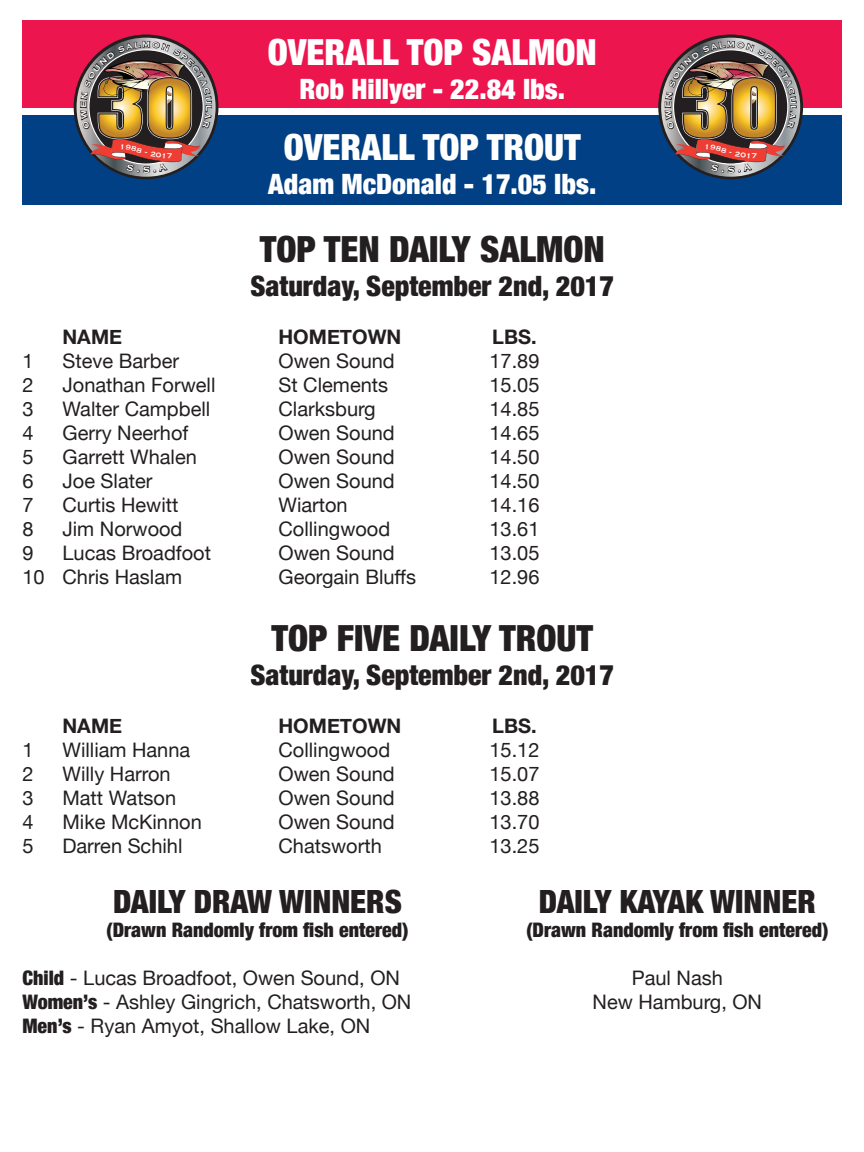
<style>
.page{position:relative;width:864px;height:1152px;background:#fff}
.page>*{position:absolute;margin:0;border:0;box-sizing:border-box;transform-origin:0 0}
.t1{font:900 condensed 36px "Helvetica Neue";color:#231f20}
.t2{font:900 condensed 36px "Helvetica Neue";color:#fff}
.t3{font:900 condensed 32px "Helvetica Neue";color:#231f20}
.t4{font:900 condensed 28px "Helvetica Neue";color:#231f20}
.t5{font:900 condensed 28px "Helvetica Neue";color:#fff}
.t6{font:20px "Helvetica Neue";color:#231f20}
.t7{font:900 condensed 20px "Helvetica Neue";color:#231f20}
.t8{font:700 20px "Helvetica Neue";color:#231f20}
.s1{font-weight:900;font-stretch:condensed}
</style>
<div class="page">
<div style="left:22px;top:21px;width:820px;height:87px;background:#ed154e"></div>
<div style="left:22px;top:115px;width:820px;height:89px;background:#014084"></div>
<img style="left:664px;top:34px;width:133px;height:146px">
<img style="left:79px;top:34px;width:134px;height:146px">
<p class="t2" style="left:268px;top:22px;width:330px">OVERALL TOP SALMON</p>
<p class="t5" style="left:299px;top:66px;width:267px">Rob Hillyer - 22.84 lbs.</p>
<p class="t2" style="left:284px;top:118px;width:298px">OVERALL TOP TROUT</p>
<p class="t5" style="left:268px;top:161px;width:329px">Adam McDonald - 17.05 lbs.</p>
<p class="t1" style="left:260px;top:220px;width:346px">TOP TEN DAILY SALMON</p>
<p class="t4" style="left:251px;top:263px;width:365px">Saturday, September 2nd, 2017</p>
<p class="t8" style="left:62px;top:321px;width:61px">NAME</p>
<p class="t8" style="left:278px;top:321px;width:124px">HOMETOWN</p>
<p class="t8" style="left:492px;top:321px;width:46px">LBS.</p>
<p class="t6" style="left:22px;top:346px;width:13px">1</p>
<p class="t6" style="left:62px;top:346px;width:118px">Steve Barber</p>
<p class="t6" style="left:278px;top:346px;width:118px">Owen Sound</p>
<p class="t6" style="left:489px;top:346px;width:52px">17.89</p>
<p class="t6" style="left:22px;top:370px;width:13px">2</p>
<p class="t6" style="left:62px;top:370px;width:154px">Jonathan Forwell</p>
<p class="t6" style="left:278px;top:370px;width:111px">St Clements</p>
<p class="t6" style="left:489px;top:370px;width:52px">15.05</p>
<p class="t6" style="left:22px;top:394px;width:13px">3</p>
<p class="t6" style="left:62px;top:394px;width:149px">Walter Campbell</p>
<p class="t6" style="left:278px;top:394px;width:99px">Clarksburg</p>
<p class="t6" style="left:489px;top:394px;width:52px">14.85</p>
<p class="t6" style="left:22px;top:418px;width:13px">4</p>
<p class="t6" style="left:62px;top:418px;width:127px">Gerry Neerhof</p>
<p class="t6" style="left:278px;top:418px;width:118px">Owen Sound</p>
<p class="t6" style="left:489px;top:418px;width:52px">14.65</p>
<p class="t6" style="left:22px;top:442px;width:13px">5</p>
<p class="t6" style="left:62px;top:442px;width:136px">Garrett Whalen</p>
<p class="t6" style="left:278px;top:442px;width:118px">Owen Sound</p>
<p class="t6" style="left:489px;top:442px;width:52px">14.50</p>
<p class="t6" style="left:22px;top:466px;width:13px">6</p>
<p class="t6" style="left:62px;top:466px;width:91px">Joe Slater</p>
<p class="t6" style="left:278px;top:466px;width:118px">Owen Sound</p>
<p class="t6" style="left:489px;top:466px;width:52px">14.50</p>
<p class="t6" style="left:22px;top:490px;width:13px">7</p>
<p class="t6" style="left:62px;top:490px;width:117px">Curtis Hewitt</p>
<p class="t6" style="left:278px;top:490px;width:71px">Wiarton</p>
<p class="t6" style="left:489px;top:490px;width:52px">14.16</p>
<p class="t6" style="left:22px;top:514px;width:13px">8</p>
<p class="t6" style="left:62px;top:514px;width:121px">Jim Norwood</p>
<p class="t6" style="left:278px;top:514px;width:113px">Collingwood</p>
<p class="t6" style="left:489px;top:514px;width:52px">13.61</p>
<p class="t6" style="left:22px;top:538px;width:13px">9</p>
<p class="t6" style="left:62px;top:538px;width:150px">Lucas Broadfoot</p>
<p class="t6" style="left:278px;top:538px;width:118px">Owen Sound</p>
<p class="t6" style="left:489px;top:538px;width:52px">13.05</p>
<p class="t6" style="left:22px;top:562px;width:161px">10 Chris Haslam</p>
<p class="t6" style="left:278px;top:562px;width:139px">Georgain Bluffs</p>
<p class="t6" style="left:489px;top:562px;width:52px">12.96</p>
<p class="t1" style="left:272px;top:608px;width:323px">TOP FIVE DAILY TROUT</p>
<p class="t4" style="left:251px;top:652px;width:365px">Saturday, September 2nd, 2017</p>
<p class="t8" style="left:62px;top:710px;width:61px">NAME</p>
<p class="t8" style="left:278px;top:710px;width:124px">HOMETOWN</p>
<p class="t8" style="left:492px;top:710px;width:46px">LBS.</p>
<p class="t6" style="left:22px;top:735px;width:13px">1</p>
<p class="t6" style="left:62px;top:735px;width:129px">William Hanna</p>
<p class="t6" style="left:278px;top:735px;width:113px">Collingwood</p>
<p class="t6" style="left:489px;top:735px;width:52px">15.12</p>
<p class="t6" style="left:22px;top:759px;width:13px">2</p>
<p class="t6" style="left:62px;top:759px;width:110px">Willy Harron</p>
<p class="t6" style="left:278px;top:759px;width:118px">Owen Sound</p>
<p class="t6" style="left:489px;top:759px;width:52px">15.07</p>
<p class="t6" style="left:22px;top:783px;width:13px">3</p>
<p class="t6" style="left:62px;top:783px;width:115px">Matt Watson</p>
<p class="t6" style="left:278px;top:783px;width:118px">Owen Sound</p>
<p class="t6" style="left:489px;top:783px;width:52px">13.88</p>
<p class="t6" style="left:22px;top:807px;width:13px">4</p>
<p class="t6" style="left:62px;top:807px;width:141px">Mike McKinnon</p>
<p class="t6" style="left:278px;top:807px;width:118px">Owen Sound</p>
<p class="t6" style="left:489px;top:807px;width:52px">13.70</p>
<p class="t6" style="left:22px;top:831px;width:13px">5</p>
<p class="t6" style="left:62px;top:831px;width:122px">Darren Schihl</p>
<p class="t6" style="left:278px;top:831px;width:105px">Chatsworth</p>
<p class="t6" style="left:489px;top:831px;width:52px">13.25</p>
<p class="t3" style="left:113px;top:875px;width:290px">DAILY DRAW WINNERS</p>
<p class="t7" style="left:106px;top:914px;width:304px">(Drawn Randomly from fish entered)</p>
<p class="t6" style="left:22px;top:964px;width:379px"><span class="s1">Child</span> - Lucas Broadfoot, Owen Sound, ON</p>
<p class="t6" style="left:22px;top:988px;width:390px"><span class="s1">Women’s</span> - Ashley Gingrich, Chatsworth, ON</p>
<p class="t6" style="left:22px;top:1012px;width:349px"><span class="s1">Men’s</span> - Ryan Amyot, Shallow Lake, ON</p>
<p class="t3" style="left:539px;top:875px;width:278px">DAILY KAYAK WINNER</p>
<p class="t7" style="left:526px;top:914px;width:304px">(Drawn Randomly from fish entered)</p>
<p class="t6" style="left:632px;top:964px;width:93px">Paul Nash</p>
<p class="t6" style="left:593px;top:988px;width:171px">New Hamburg, ON</p>
</div>
